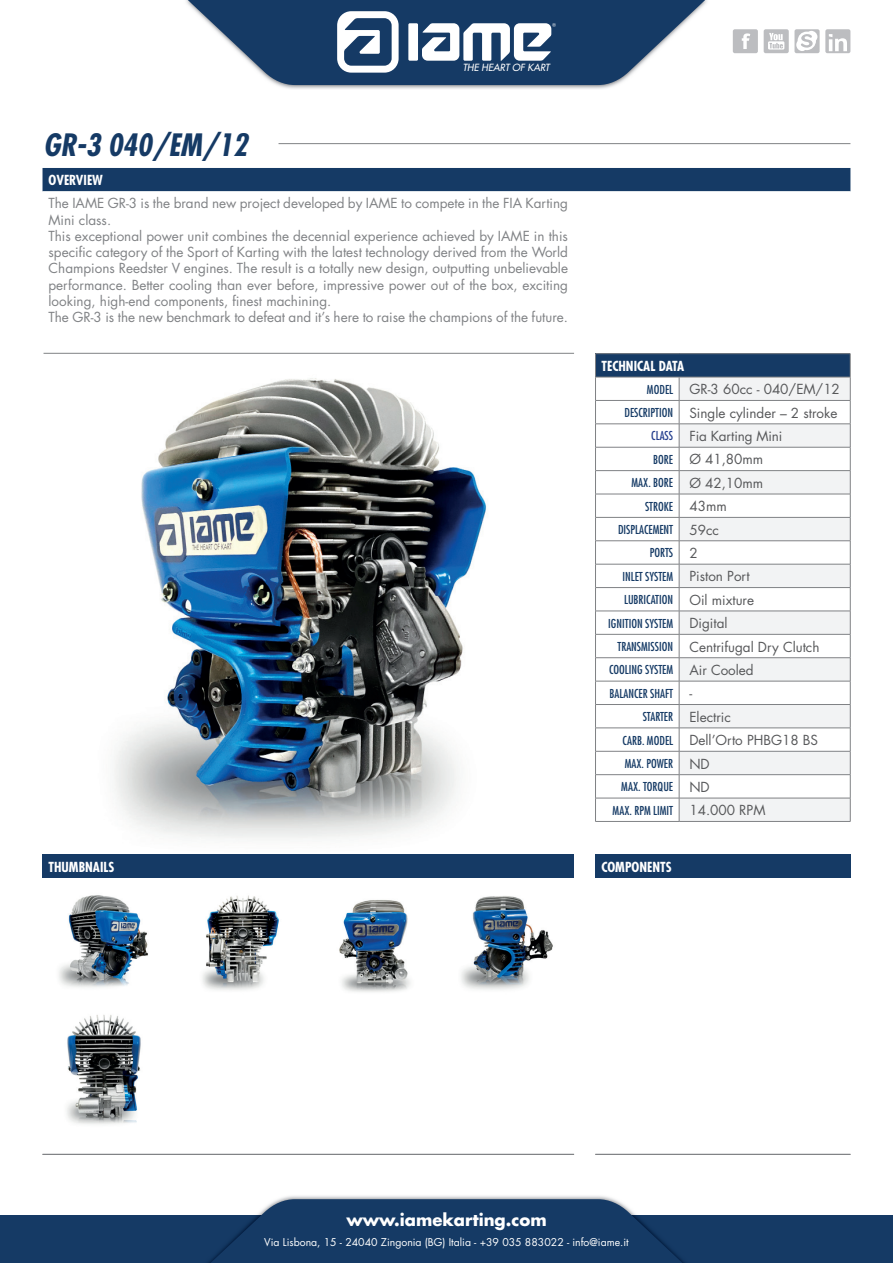
<style>
.page{position:relative;width:893px;height:1263px;background:#fff}
.page>*{position:absolute;margin:0;border:0;box-sizing:border-box;transform-origin:0 0}
.t1{font:italic 700 condensed 30px "Futura Std";color:#153a65}
.t2{font:700 16.5px "Futura Std";color:#fff}
.t3{font:13.5px/16.2px "Futura Std";color:#808285}
.t4{font:13.5px/23.4px "Futura Std";color:#57585a}
.t5{font:700 condensed 13.5px "Futura Std";color:#fff}
.t6{font:condensed 12px/23.4px "Futura Std";color:#153a65}
.t7{font:10.5px "Futura Std";color:#fff}
.t8{font:italic 500 9.6px "Futura Std";color:#fff}
.s1{font-stretch:condensed;font-size:12px;color:#153a65}
.s2{font-stretch:condensed;font-size:12px;color:#253f8e}
.s3{font-stretch:normal;font-size:13.5px;color:#57585a}
</style>
<div class="page">
<img style="left:62px;top:378px;width:492px;height:477px">
<div style="left:595px;top:354px;width:255px;height:23px;background:#153a65"></div>
<div style="left:680px;top:378px;width:170px;height:443px;background:#f2f3f4"></div>
<svg style="left:680px;top:401px;width:170px;height:397px"></svg>
<svg style="left:680px;top:425px;width:170px;height:303px;fill:#f2f3f4"></svg>
<hr style="left:595px;top:400px;width:84px;height:1px;background:#808285">
<hr style="left:679px;top:400px;width:171px;height:1px;background:#808285">
<hr style="left:595px;top:424px;width:84px;height:1px;background:#808285">
<hr style="left:679px;top:424px;width:171px;height:1px;background:#808285">
<hr style="left:595px;top:447px;width:84px;height:1px;background:#808285">
<hr style="left:679px;top:447px;width:171px;height:1px;background:#808285">
<hr style="left:595px;top:470px;width:84px;height:1px;background:#808285">
<hr style="left:679px;top:470px;width:171px;height:1px;background:#808285">
<hr style="left:595px;top:494px;width:84px;height:1px;background:#808285">
<hr style="left:679px;top:494px;width:171px;height:1px;background:#808285">
<hr style="left:595px;top:517px;width:84px;height:1px;background:#808285">
<hr style="left:679px;top:517px;width:171px;height:1px;background:#808285">
<hr style="left:595px;top:540px;width:84px;height:1px;background:#808285">
<hr style="left:679px;top:540px;width:171px;height:1px;background:#808285">
<hr style="left:595px;top:564px;width:84px;height:1px;background:#808285">
<hr style="left:679px;top:564px;width:171px;height:1px;background:#808285">
<hr style="left:595px;top:587px;width:84px;height:1px;background:#808285">
<hr style="left:679px;top:587px;width:171px;height:1px;background:#808285">
<hr style="left:595px;top:611px;width:84px;height:1px;background:#808285">
<hr style="left:679px;top:611px;width:171px;height:1px;background:#808285">
<hr style="left:595px;top:634px;width:84px;height:1px;background:#808285">
<hr style="left:679px;top:634px;width:171px;height:1px;background:#808285">
<hr style="left:595px;top:657px;width:84px;height:1px;background:#808285">
<hr style="left:679px;top:657px;width:171px;height:1px;background:#808285">
<hr style="left:595px;top:681px;width:84px;height:1px;background:#808285">
<hr style="left:679px;top:681px;width:171px;height:1px;background:#808285">
<hr style="left:595px;top:704px;width:84px;height:1px;background:#808285">
<hr style="left:679px;top:704px;width:171px;height:1px;background:#808285">
<hr style="left:595px;top:728px;width:84px;height:1px;background:#808285">
<hr style="left:679px;top:728px;width:171px;height:1px;background:#808285">
<hr style="left:595px;top:751px;width:84px;height:1px;background:#808285">
<hr style="left:679px;top:751px;width:171px;height:1px;background:#808285">
<hr style="left:595px;top:774px;width:84px;height:1px;background:#808285">
<hr style="left:679px;top:774px;width:171px;height:1px;background:#808285">
<hr style="left:595px;top:798px;width:84px;height:1px;background:#808285">
<hr style="left:679px;top:798px;width:171px;height:1px;background:#808285">
<svg style="left:679px;top:378px;width:1px;height:443px"></svg>
<hr style="left:595px;top:821px;width:84px;height:1px;background:#808285">
<hr style="left:679px;top:821px;width:171px;height:1px;background:#808285">
<hr style="left:595px;top:353px;width:84px;height:1px;background:#808285">
<svg style="left:595px;top:354px;width:1px;height:467px"></svg>
<hr style="left:679px;top:353px;width:171px;height:1px;background:#808285">
<svg style="left:850px;top:354px;width:1px;height:467px"></svg>
<hr style="left:595px;top:377px;width:84px;height:1px;background:#808285">
<hr style="left:679px;top:377px;width:171px;height:1px;background:#808285">
<div style="left:43px;top:855px;width:531px;height:23px;background:#153a65"></div>
<hr style="left:279px;top:143px;width:571px;height:1px;background:#808285">
<svg style="left:733px;top:29px;width:25px;height:24px"></svg>
<svg style="left:794px;top:29px;width:56px;height:24px"></svg>
<div style="left:764px;top:29px;width:25px;height:24px;background:#bcbdc0;border-radius:2px"></div>
<svg style="left:768px;top:33px;width:16px;height:17px"></svg>
<div style="left:43px;top:168px;width:807px;height:23px;background:#153a65"></div>
<svg style="left:43px;top:191px;width:807px;height:1px"></svg>
<hr style="left:44px;top:353px;width:530px;height:1px;background:#808285">
<img style="left:202px;top:895px;width:77px;height:95px">
<img style="left:339px;top:900px;width:72px;height:92px">
<img style="left:461px;top:896px;width:92px;height:94px">
<img style="left:59px;top:895px;width:89px;height:93px">
<img style="left:67px;top:1015px;width:74px;height:109px">
<div style="left:595px;top:855px;width:255px;height:23px;background:#153a65"></div>
<svg style="left:188px;top:0;width:517px;height:85px"></svg>
<div style="left:0;top:1215px;width:893px;height:48px;background:#153a65"></div>
<svg style="left:206px;top:1199px;width:481px;height:64px"></svg>
<hr style="left:43px;top:1154px;width:531px;height:1px;background:#808285">
<hr style="left:595px;top:1154px;width:255px;height:1px;background:#808285">
<h1 class="t1" style="left:44px;top:126px;width:206px">GR-3 040/EM/12</h1>
<p class="t8" style="left:463px;top:61px;width:88px">THE HEART OF KART</p>
<p class="t5" style="left:49px;top:172px;width:56px">OVERVIEW</p>
<p class="t3" style="left:49px;top:196px;width:521px">The IAME GR-3 is the brand new project developed by IAME to compete in the FIA Karting Mini class.<br>This exceptional power unit combines the decennial experience achieved by IAME in this specific category of the Sport of Karting with the latest technology derived from the World Champions Reedster V engines. The result is a totally new design, outputting unbelievable performance. Better cooling than ever before, impressive power out of the box, exciting looking, high-end components, finest machining.<br>The GR-3 is the new benchmark to defeat and it’s here to raise the champions of the future.</p>
<p class="t5" style="left:49px;top:858px;width:67px">THUMBNAILS</p>
<p class="t5" style="left:601px;top:357px;width:84px">TECHNICAL DATA</p>
<p class="t4" style="left:647px;top:378px;width:194px"><span class="s1">MODEL</span> GR-3 60cc - 040/EM/12</p>
<p class="t4" style="left:624px;top:401px;width:215px"><span class="s1">DESCRIPTION</span> Single cylinder – 2 stroke</p>
<p class="t4" style="left:651px;top:425px;width:133px"><span class="s2">CLASS</span> Fia Karting Mini</p>
<p class="t4" style="left:653px;top:448px;width:112px"><span class="s1">BORE</span> Ø 41,80mm</p>
<p class="t6" style="left:631px;top:471px;width:133px">MAX. BORE <span class="s3">Ø 42,10mm</span></p>
<p class="t6" style="left:645px;top:494px;width:83px">STROKE <span class="s3">43mm</span></p>
<p class="t6" style="left:618px;top:518px;width:102px">DISPLACEMENT <span class="s3">59cc</span></p>
<p class="t6" style="left:650px;top:541px;width:49px">PORTS <span class="s3">2</span></p>
<p class="t6" style="left:622px;top:565px;width:129px">INLET SYSTEM <span class="s3">Piston Port</span></p>
<p class="t6" style="left:624px;top:588px;width:132px">LUBRICATION <span class="s3">Oil mixture</span></p>
<p class="t6" style="left:608px;top:611px;width:121px">IGNITION SYSTEM <span class="s3">Digital</span></p>
<p class="t4" style="left:617px;top:635px;width:204px"><span class="s1">TRANSMISSION</span> Centrifugal Dry Clutch</p>
<p class="t6" style="left:609px;top:658px;width:146px">COOLING SYSTEM <span class="s3">Air Cooled<br></span>BALANCER SHAFT <span class="s3">-</span></p>
<p class="t4" style="left:623px;top:705px;width:197px;text-indent:20px"><span class="s1">STARTER</span> Electric<br><span class="s1">CARB. MODEL</span> Dell’Orto PHBG18 BS</p>
<p class="t6" style="left:625px;top:752px;width:87px">MAX. POWER <span class="s3">ND</span></p>
<p class="t6" style="left:621px;top:775px;width:90px">MAX. TORQUE <span class="s3">ND</span></p>
<p class="t6" style="left:613px;top:798px;width:154px">MAX. RPM LIMIT <span class="s3">14.000 RPM</span></p>
<p class="t5" style="left:601px;top:858px;width:72px">COMPONENTS</p>
<p class="t2" style="left:346px;top:1209px;width:202px">www.iamekarting.com</p>
<p class="t7" style="left:264px;top:1236px;width:366px">Via Lisbona, 15 - 24040 Zingonia (BG) Italia - +39 035 883022 - info@iame.it</p>
</div>
